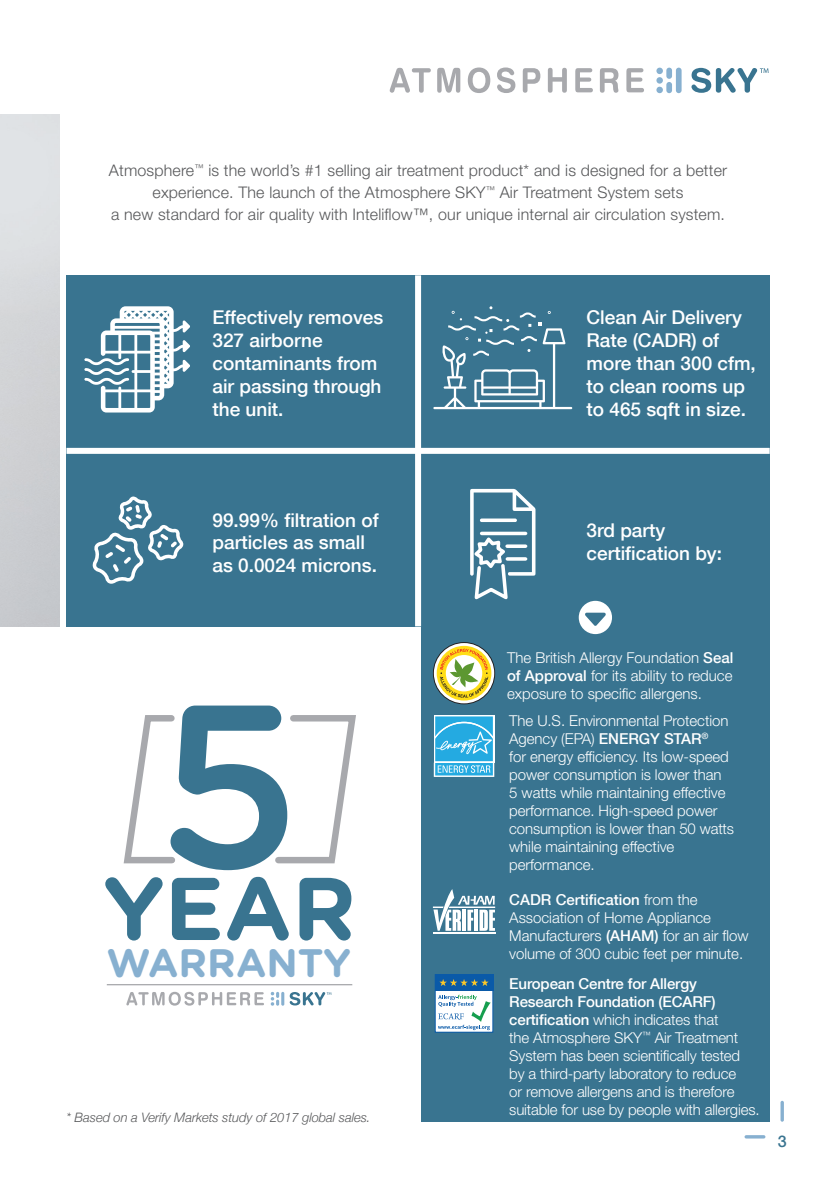
<style>
.page{position:relative;width:838px;height:1191px;background:#fff}
.page>*{position:absolute;margin:0;border:0;box-sizing:border-box;transform-origin:0 0}
.t1{font:500 231.2px "Gotham Rounded";color:#397490}
.t2{font:700 88.8px "Gotham Rounded";color:#397490}
.t3{font:700 39.8px "Gotham Rounded";color:#87b0d0}
.t4{font:500 19px/22.8px "Helvetica Neue";color:#fff}
.t5{font:300 16px/22px "Helvetica Neue LT Std";letter-spacing:.01em;color:#57585a;text-align:center}
.t6{font:500 16px "Helvetica Neue";color:#397490}
.t7{font:300 15px/18px "Helvetica Neue LT Std";letter-spacing:-.005em;color:#fff}
.t8{font:500 15px/18px "Helvetica Neue";letter-spacing:-.01em;color:#fff}
.t9{font:italic 300 13px "Helvetica Neue";letter-spacing:-.005em;color:#57585a}
.s1{font-family:"Helvetica Neue";font-weight:500}
.s2{font-family:"Helvetica Neue LT Std";font-weight:300}
</style>
<div class="page">
<svg style="left:780px;top:1101px;width:4px;height:21px"></svg>
<hr style="left:744px;top:1135px;width:21px;height:3px;background:#87b0d0;border-radius:2px">
<div style="left:66px;top:275px;width:703px;height:351px;background:#397490"></div>
<div style="left:421px;top:454px;width:348px;height:668px;background:#397490"></div>
<hr style="left:433px;top:932px;width:62px;height:2px;background:#fff">
<svg style="left:433px;top:889px;width:62px;height:42px"></svg>
<div style="left:434px;top:715px;width:60px;height:48px;background:#fff"></div>
<svg style="left:434px;top:716px;width:60px;height:61px;background:#56bde7"></svg>
<svg style="left:433px;top:642px;width:62px;height:62px"></svg>
<svg style="left:434px;top:643px;width:60px;height:60px"></svg>
<svg style="left:437px;top:646px;width:54px;height:55px;background:#cfc774"></svg>
<div style="left:435px;top:975px;width:58px;height:57px;background:#fff"></div>
<div style="left:435px;top:974px;width:58px;height:17px;background:#0a5aa8"></div>
<svg style="left:439px;top:979px;width:49px;height:7px"></svg>
<svg style="left:438px;top:995px;width:53px;height:35px"></svg>
<svg style="left:390px;top:68px;width:41px;height:25px"></svg>
<svg style="left:437px;top:68px;width:23px;height:25px"></svg>
<svg style="left:468px;top:68px;width:22px;height:25px"></svg>
<svg style="left:497px;top:68px;width:18px;height:25px"></svg>
<svg style="left:523px;top:68px;width:17px;height:25px"></svg>
<svg style="left:548px;top:68px;width:19px;height:25px"></svg>
<svg style="left:575px;top:68px;width:18px;height:24px"></svg>
<svg style="left:600px;top:68px;width:18px;height:25px"></svg>
<svg style="left:626px;top:68px;width:18px;height:24px"></svg>
<svg style="left:656px;top:68px;width:7px;height:6px"></svg>
<div style="left:656px;top:77px;width:7px;height:7px;background:#87b0d0;border-radius:50%"></div>
<svg style="left:656px;top:87px;width:7px;height:6px"></svg>
<div style="left:666px;top:68px;width:6px;height:11px;background:#87b0d0;border-radius:3px"></div>
<div style="left:666px;top:82px;width:6px;height:11px;background:#87b0d0;border-radius:3px"></div>
<div style="left:676px;top:68px;width:5px;height:25px;background:#87b0d0;border-radius:3px"></div>
<svg style="left:691px;top:68px;width:77px;height:25px"></svg>
<div style="left:415px;top:275px;width:6px;height:351px;background:#fff"></div>
<svg style="left:433px;top:306px;width:139px;height:103px"></svg>
<svg style="left:84px;top:306px;width:106px;height:106px"></svg>
<svg style="left:92px;top:496px;width:91px;height:88px"></svg>
<div style="left:66px;top:448px;width:703px;height:6px;background:#fff"></div>
<svg style="left:470px;top:489px;width:65px;height:110px"></svg>
<div style="left:579px;top:601px;width:33px;height:33px;background:#fff;border-radius:50%"></div>
<svg style="left:585px;top:613px;width:21px;height:13px"></svg>
<svg style="left:123px;top:715px;width:52px;height:149px"></svg>
<svg style="left:275px;top:715px;width:81px;height:149px"></svg>
<svg style="left:126px;top:992px;width:138px;height:14px"></svg>
<svg style="left:271px;top:992px;width:8px;height:14px"></svg>
<hr style="left:281px;top:992px;width:3px;height:14px;background:#87b0d0;border-radius:2px">
<svg style="left:290px;top:992px;width:41px;height:13px"></svg>
<hr style="left:107px;top:984px;width:245px;height:1px;background:#a8a9ad">
<p class="t5" style="left:109px;top:159px;width:620px">Atmosphere<sup>™</sup> is the world’s #1 selling air treatment product* and is designed for a better experience. The launch of the Atmosphere SKY<sup>™</sup> Air Treatment System sets<br>a new standard for air quality with Inteliflow™, our unique internal air circulation system.</p>
<p class="t4" style="left:212px;top:305px;width:172px">Effectively removes<br>327 airborne contaminants from air passing through the unit.</p>
<p class="t4" style="left:586px;top:305px;width:171px">Clean Air Delivery<br>Rate (CADR) of more than 300 cfm, to clean rooms up to 465 sqft in size.</p>
<p class="t4" style="left:212px;top:508px;width:168px">99.99% filtration of particles as small as 0.0024 microns.</p>
<p class="t4" style="left:586px;top:518px;width:137px">3rd party certification by:</p>
<h1 class="t1" style="left:157px;top:621px;width:146px">5</h1>
<h2 class="t2" style="left:103px;top:843px;width:254px">YEAR</h2>
<h3 class="t3" style="left:107px;top:933px;width:246px">WARRANTY</h3>
<p class="t9" style="left:66px;top:1107px;width:306px">* Based on a Verify Markets study of 2017 global sales.</p>
<p class="t7" style="left:507px;top:649px;width:228px;text-align:justify">The British Allergy Foundation <span class="s1">Seal of Approval</span> for its ability to reduce exposure to specific allergens.</p>
<p class="t7" style="left:509px;top:711px;width:226px">The U.S. Environmental Protection<br>Agency (EPA) <span class="s1">ENERGY STAR</span><sup>®<br></sup>for energy efficiency. Its low-speed power consumption is lower than<br>5 watts while maintaining effective performance. High-speed power consumption is lower than 50 watts while maintaining effective performance.</p>
<p class="t8" style="left:509px;top:890px;width:190px">CADR Certification <span class="s2">from the</span></p>
<p class="t7" style="left:509px;top:909px;width:241px">Association of Home Appliance<br>Manufacturers <span class="s1">(AHAM)</span> for an air flow volume of 300 cubic feet per minute.</p>
<p class="t8" style="left:509px;top:973px;width:208px">European Centre for Allergy<br>Research Foundation (ECARF)</p>
<p class="t7" style="left:509px;top:1010px;width:252px"><span class="s1">certification</span> which indicates that<br>the Atmosphere SKY<sup>™</sup> Air Treatment System has been scientifically tested<br>by a third-party laboratory to reduce<br>or remove allergens and is therefore suitable for use by people with allergies.</p>
<p class="t6" style="left:778px;top:1128px;width:10px">3</p>
</div>
